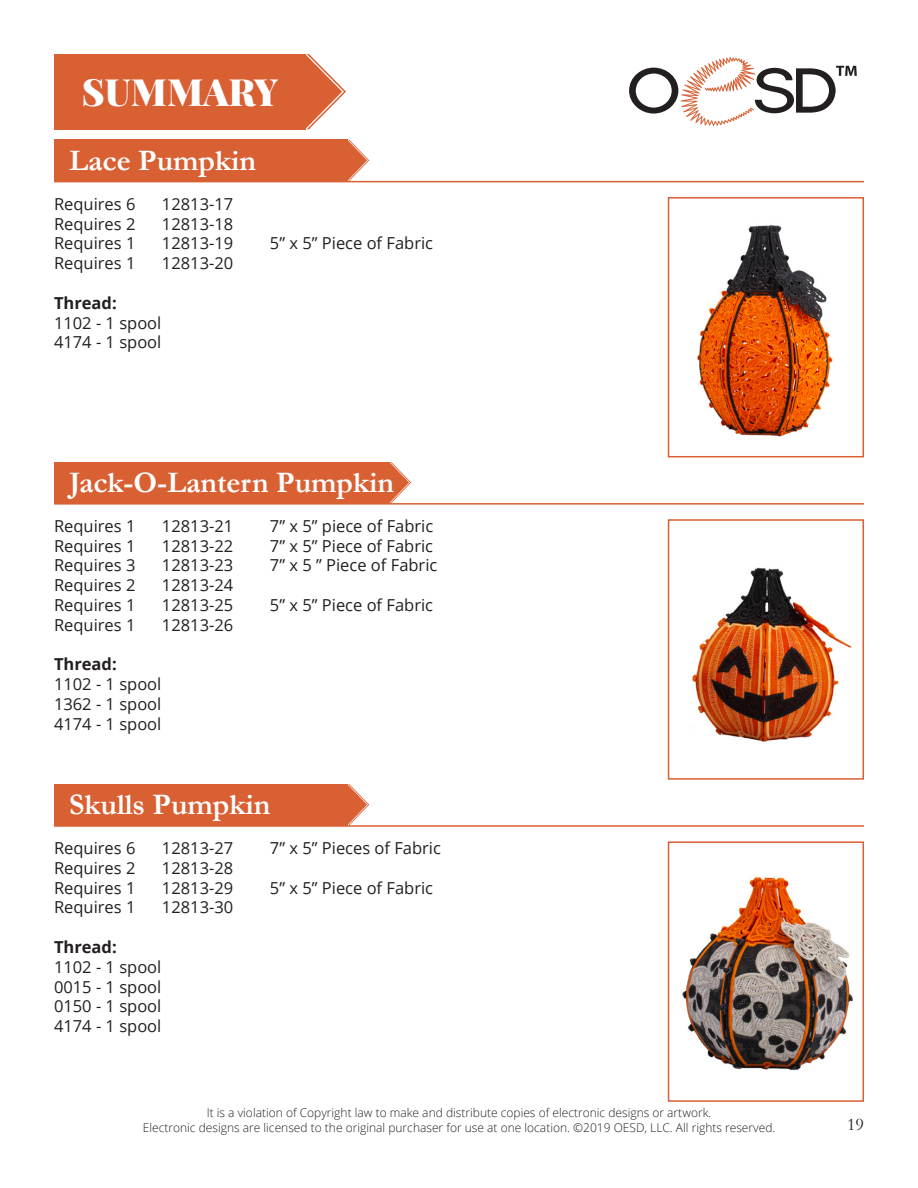
<style>
.page{position:relative;width:918px;height:1188px;background:#fff}
.page>*{position:absolute;margin:0;border:0;box-sizing:border-box;transform-origin:0 0}
.t1{font:900 37.5px "Playfair Display";color:#fff}
.t2{font:700 30px "Garamond";color:#fff}
.t3{font:18px "Garamond";color:#231f20}
.t4{font:16.5px "Open Sans";color:#231f20}
.t5{font:700 16.5px "Open Sans";color:#231f20}
.t6{font:300 12px "Open Sans";color:#231f20}
</style>
<div class="page">
<svg style="left:629px;top:57px;width:228px;height:69px"></svg>
<img style="left:697px;top:225px;width:136px;height:212px">
<div style="left:668px;top:197px;width:196px;height:260px;border:2px solid #d86033"></div>
<hr style="left:54px;top:181px;width:810px;height:1px;background:#d86033">
<img style="left:692px;top:567px;width:160px;height:175px">
<div style="left:668px;top:519px;width:196px;height:261px;border:2px solid #d86033"></div>
<hr style="left:54px;top:503px;width:810px;height:2px;background:#d86033">
<img style="left:682px;top:877px;width:171px;height:194px">
<div style="left:668px;top:841px;width:196px;height:261px;border:2px solid #d86033"></div>
<hr style="left:54px;top:825px;width:810px;height:2px;background:#d86033">
<div style="left:54px;top:54px;width:251px;height:75px;background:#d86033"></div>
<svg style="left:305px;top:54px;width:41px;height:75px"></svg>
<div style="left:54px;top:140px;width:293px;height:41px;background:#d86033"></div>
<svg style="left:347px;top:140px;width:22px;height:41px"></svg>
<div style="left:54px;top:462px;width:335px;height:41px;background:#d86033"></div>
<svg style="left:389px;top:462px;width:22px;height:41px"></svg>
<div style="left:54px;top:784px;width:293px;height:41px;background:#d86033"></div>
<svg style="left:347px;top:784px;width:22px;height:41px"></svg>
<p class="t1" style="left:82px;top:68px;width:198px">SUMMARY</p>
<p class="t2" style="left:69px;top:140px;width:188px">Lace Pumpkin</p>
<p class="t4" style="left:54px;top:192px;width:83px">Requires 6</p>
<p class="t4" style="left:162px;top:192px;width:73px">12813-17</p>
<p class="t4" style="left:54px;top:212px;width:83px">Requires 2</p>
<p class="t4" style="left:162px;top:212px;width:73px">12813-18</p>
<p class="t4" style="left:54px;top:232px;width:83px">Requires 1</p>
<p class="t4" style="left:162px;top:232px;width:73px">12813-19</p>
<p class="t4" style="left:270px;top:232px;width:165px">5” x 5” Piece of Fabric</p>
<p class="t4" style="left:54px;top:252px;width:83px">Requires 1</p>
<p class="t4" style="left:162px;top:252px;width:73px">12813-20</p>
<p class="t5" style="left:54px;top:291px;width:64px">Thread:</p>
<p class="t4" style="left:54px;top:311px;width:109px">1102 - 1 spool</p>
<p class="t4" style="left:54px;top:331px;width:109px">4174 - 1 spool</p>
<p class="t2" style="left:69px;top:462px;width:326px">Jack-O-Lantern Pumpkin</p>
<p class="t4" style="left:54px;top:515px;width:83px">Requires 1</p>
<p class="t4" style="left:162px;top:515px;width:73px">12813-21</p>
<p class="t4" style="left:270px;top:515px;width:165px">7” x 5” piece of Fabric</p>
<p class="t4" style="left:54px;top:534px;width:83px">Requires 1</p>
<p class="t4" style="left:162px;top:534px;width:73px">12813-22</p>
<p class="t4" style="left:270px;top:534px;width:165px">7” x 5” Piece of Fabric</p>
<p class="t4" style="left:54px;top:554px;width:83px">Requires 3</p>
<p class="t4" style="left:162px;top:554px;width:73px">12813-23</p>
<p class="t4" style="left:270px;top:554px;width:169px">7” x 5 ” Piece of Fabric</p>
<p class="t4" style="left:54px;top:574px;width:83px">Requires 2</p>
<p class="t4" style="left:162px;top:574px;width:73px">12813-24</p>
<p class="t4" style="left:54px;top:594px;width:83px">Requires 1</p>
<p class="t4" style="left:162px;top:594px;width:73px">12813-25</p>
<p class="t4" style="left:270px;top:594px;width:165px">5” x 5” Piece of Fabric</p>
<p class="t4" style="left:54px;top:614px;width:83px">Requires 1</p>
<p class="t4" style="left:162px;top:614px;width:73px">12813-26</p>
<p class="t5" style="left:54px;top:653px;width:64px">Thread:</p>
<p class="t4" style="left:54px;top:673px;width:109px">1102 - 1 spool</p>
<p class="t4" style="left:54px;top:693px;width:109px">1362 - 1 spool</p>
<p class="t4" style="left:54px;top:713px;width:109px">4174 - 1 spool</p>
<p class="t2" style="left:69px;top:784px;width:203px">Skulls Pumpkin</p>
<p class="t4" style="left:54px;top:837px;width:83px">Requires 6</p>
<p class="t4" style="left:162px;top:837px;width:73px">12813-27</p>
<p class="t4" style="left:270px;top:837px;width:172px">7” x 5” Pieces of Fabric</p>
<p class="t4" style="left:54px;top:857px;width:83px">Requires 2</p>
<p class="t4" style="left:162px;top:857px;width:73px">12813-28</p>
<p class="t4" style="left:54px;top:876px;width:83px">Requires 1</p>
<p class="t4" style="left:162px;top:876px;width:73px">12813-29</p>
<p class="t4" style="left:270px;top:876px;width:165px">5” x 5” Piece of Fabric</p>
<p class="t4" style="left:54px;top:896px;width:83px">Requires 1</p>
<p class="t4" style="left:162px;top:896px;width:73px">12813-30</p>
<p class="t5" style="left:54px;top:935px;width:64px">Thread:</p>
<p class="t4" style="left:54px;top:956px;width:109px">1102 - 1 spool</p>
<p class="t4" style="left:54px;top:975px;width:109px">0015 - 1 spool</p>
<p class="t4" style="left:54px;top:995px;width:109px">0150 - 1 spool</p>
<p class="t4" style="left:54px;top:1015px;width:109px">4174 - 1 spool</p>
<p class="t6" style="left:207px;top:1105px;width:506px">It is a violation of Copyright law to make and distribute copies of electronic designs or artwork.</p>
<p class="t6" style="left:143px;top:1119px;width:634px">Electronic designs are licensed to the original purchaser for use at one location. ©2019 OESD, LLC. All rights reserved.</p>
<p class="t3" style="left:847px;top:1112px;width:18px">19</p>
</div>
